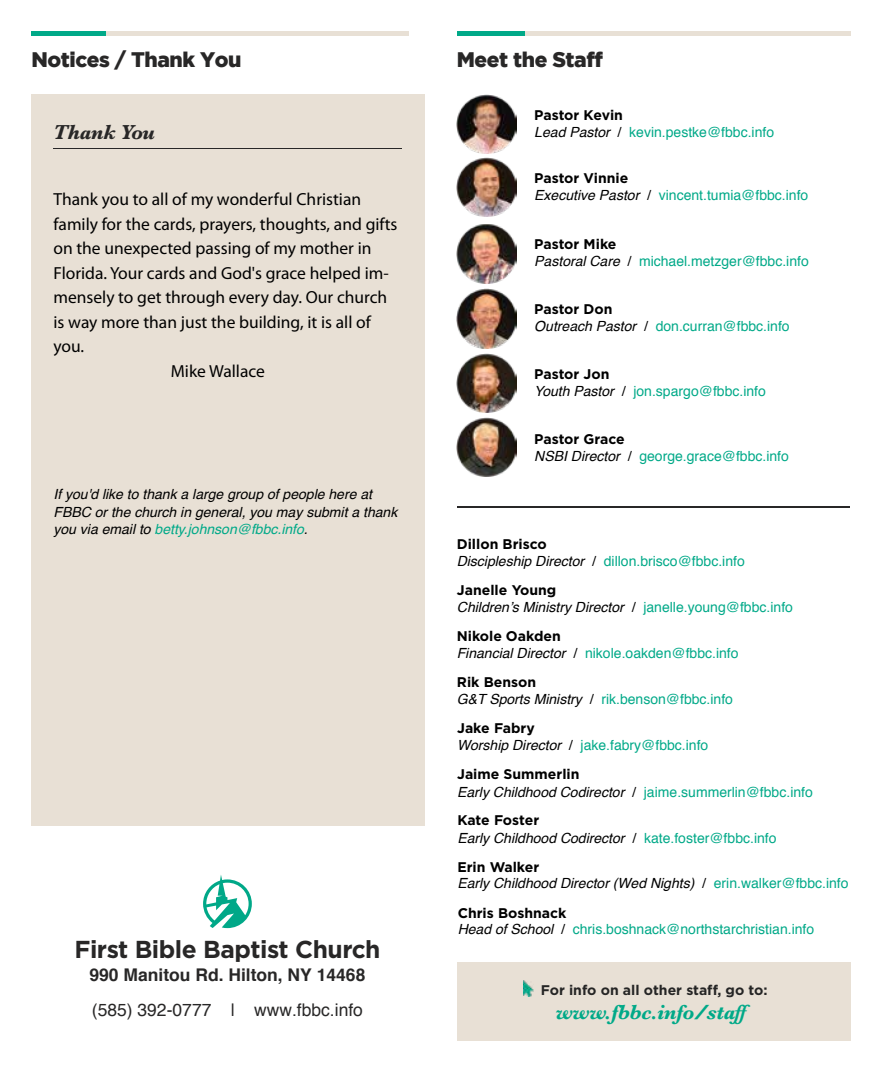
<style>
.page{position:relative;width:882px;height:1071px;background:#fff}
.page>*{position:absolute;margin:0;border:0;box-sizing:border-box;transform-origin:0 0}
.t1{font:700 24.5px "Gotham";letter-spacing:-.02em;color:#282727}
.t2{font:900 21px "Gotham";letter-spacing:-.02em;color:#282727}
.t3{font:italic 700 21px "Baskerville";letter-spacing:-.02em;color:#00a988}
.t4{font:italic 700 21px "Baskerville";letter-spacing:-.02em;color:#282727}
.t5{font:17.5px "Myriad Pro";color:#000}
.t6{font:700 17.5px "Helvetica";color:#282727}
.t7{font:17.5px "Helvetica";color:#282727}
.t8{font:14px "Helvetica";color:#00a988}
.t9{font:italic 14px/17.5px "Helvetica";color:#000}
.t10{font:700 14px "Gotham";color:#000}
.t11{font:700 14px "Gotham";color:#252525}
.s1{color:#00a988}
.s2{font-style:italic;color:#000}
.s3{color:#000}
.s4{font-style:normal}
.s5{font-style:normal;color:#00a988}
</style>
<div class="page">
<div style="left:457px;top:962px;width:393px;height:79px;background:#e8e0d5"></div>
<div style="left:32px;top:94px;width:393px;height:732px;background:#e8e0d5"></div>
<div style="left:32px;top:31px;width:199px;height:5px;background:#00a988"></div>
<div style="left:106px;top:31px;width:302px;height:5px;background:#e8e0d5"></div>
<div style="left:457px;top:31px;width:68px;height:5px;background:#00a988"></div>
<div style="left:525px;top:31px;width:325px;height:5px;background:#e8e0d5"></div>
<hr style="left:53px;top:148px;width:349px;height:1px;background:#282727">
<svg style="left:203px;top:875px;width:49px;height:53px"></svg>
<img style="left:523px;top:980px;width:11px;height:16px">
<img style="left:457px;top:158px;width:59px;height:59px">
<img style="left:457px;top:94px;width:59px;height:60px">
<img style="left:457px;top:224px;width:59px;height:59px">
<img style="left:457px;top:289px;width:59px;height:59px">
<img style="left:457px;top:354px;width:59px;height:59px">
<img style="left:457px;top:417px;width:59px;height:60px">
<hr style="left:457px;top:507px;width:392px;height:1px;background:#282727">
<h2 class="t2" style="left:32px;top:47px;width:211px">Notices / Thank You</h2>
<h2 class="t2" style="left:457px;top:47px;width:148px">Meet the Staff</h2>
<h2 class="t4" style="left:53px;top:117px;width:103px">Thank You</h2>
<p class="t5" style="left:53px;top:189px;width:309px">Thank you to all of my wonderful Christian</p>
<p class="t5" style="left:53px;top:213px;width:346px">family for the cards, prayers, thoughts, and gifts</p>
<p class="t5" style="left:53px;top:238px;width:320px">on the unexpected passing of my mother in</p>
<p class="t5" style="left:53px;top:262px;width:337px">Florida. Your cards and God's grace helped im-</p>
<p class="t5" style="left:53px;top:287px;width:335px">mensely to get through every day. Our church</p>
<p class="t5" style="left:53px;top:311px;width:319px">is way more than just the building, it is all of</p>
<p class="t5" style="left:53px;top:336px;width:32px">you.</p>
<p class="t5" style="left:171px;top:360px;width:96px">Mike Wallace</p>
<p class="t9" style="left:53px;top:486px;width:345px">If you'd like to thank a large group of people here at<br>FBBC or the church in general, you may submit a thank you via email to <span class="s1">betty.johnson@fbbc.info</span>.</p>
<h1 class="t1" style="left:74px;top:935px;width:308px">First Bible Baptist Church</h1>
<p class="t6" style="left:89px;top:964px;width:277px">990 Manitou Rd. Hilton, NY 14468</p>
<p class="t7" style="left:92px;top:999px;width:273px">(585) 392-0777 | www.fbbc.info</p>
<p class="t10" style="left:534px;top:107px;width:90px">Pastor Kevin</p>
<p class="t8" style="left:534px;top:123px;width:241px"><span class="s2">Lead Pastor</span> <span class="s3">/</span> kevin.pestke@fbbc.info</p>
<p class="t10" style="left:534px;top:170px;width:96px">Pastor Vinnie</p>
<p class="t8" style="left:534px;top:187px;width:276px"><span class="s2">Executive Pastor</span> <span class="s3">/</span> vincent.tumia@fbbc.info</p>
<p class="t10" style="left:534px;top:236px;width:84px">Pastor Mike</p>
<p class="t8" style="left:534px;top:252px;width:276px"><span class="s2">Pastoral Care</span> <span class="s3">/</span> michael.metzger@fbbc.info</p>
<p class="t10" style="left:534px;top:301px;width:80px">Pastor Don</p>
<p class="t8" style="left:534px;top:317px;width:257px"><span class="s2">Outreach Pastor</span> <span class="s3">/</span> don.curran@fbbc.info</p>
<p class="t10" style="left:534px;top:366px;width:77px">Pastor Jon</p>
<p class="t8" style="left:534px;top:382px;width:233px"><span class="s2">Youth Pastor</span> <span class="s3">/</span> jon.spargo@fbbc.info</p>
<p class="t10" style="left:534px;top:431px;width:92px">Pastor Grace</p>
<p class="t8" style="left:534px;top:447px;width:256px"><span class="s2">NSBI Director</span> <span class="s3">/</span> george.grace@fbbc.info</p>
<p class="t10" style="left:457px;top:536px;width:92px">Dillon Brisco</p>
<p class="t8" style="left:457px;top:552px;width:290px"><span class="s2">Discipleship Director</span> <span class="s3">/</span> dillon.brisco@fbbc.info</p>
<p class="t10" style="left:457px;top:582px;width:101px">Janelle Young</p>
<p class="t9" style="left:457px;top:599px;width:338px">Children’s Ministry Director <span class="s4">/</span> <span class="s5">janelle.young@fbbc.info</span></p>
<p class="t10" style="left:457px;top:628px;width:106px">Nikole Oakden</p>
<p class="t8" style="left:457px;top:644px;width:283px"><span class="s2">Financial Director</span> <span class="s3">/</span> nikole.oakden@fbbc.info</p>
<p class="t10" style="left:457px;top:674px;width:81px">Rik Benson</p>
<p class="t8" style="left:457px;top:691px;width:278px"><span class="s2">G&amp;T Sports Ministry</span> <span class="s3">/</span> rik.benson@fbbc.info</p>
<p class="t10" style="left:457px;top:720px;width:79px">Jake Fabry</p>
<p class="t8" style="left:457px;top:737px;width:253px"><span class="s2">Worship Director</span> <span class="s3">/</span> jake.fabry@fbbc.info</p>
<p class="t10" style="left:457px;top:766px;width:124px">Jaime Summerlin</p>
<p class="t8" style="left:457px;top:783px;width:357px"><span class="s2">Early Childhood Codirector</span> <span class="s3">/</span> jaime.summerlin@fbbc.info</p>
<p class="t10" style="left:457px;top:812px;width:83px">Kate Foster</p>
<p class="t9" style="left:457px;top:829px;width:321px">Early Childhood Codirector <span class="s4">/</span> <span class="s5">kate.foster@fbbc.info</span></p>
<p class="t10" style="left:457px;top:858px;width:83px">Erin Walker</p>
<p class="t9" style="left:457px;top:875px;width:393px">Early Childhood Director (Wed Nights) <span class="s4">/</span> <span class="s5">erin.walker@fbbc.info</span></p>
<p class="t10" style="left:458px;top:905px;width:110px">Chris Boshnack</p>
<p class="t8" style="left:458px;top:921px;width:358px"><span class="s2">Head of School</span> <span class="s3">/</span> chris.boshnack@northstarchristian.info</p>
<p class="t11" style="left:541px;top:982px;width:228px">For info on all other staff, go to:</p>
<h2 class="t3" style="left:556px;top:998px;width:202px">www.fbbc.info/staff</h2>
</div>
